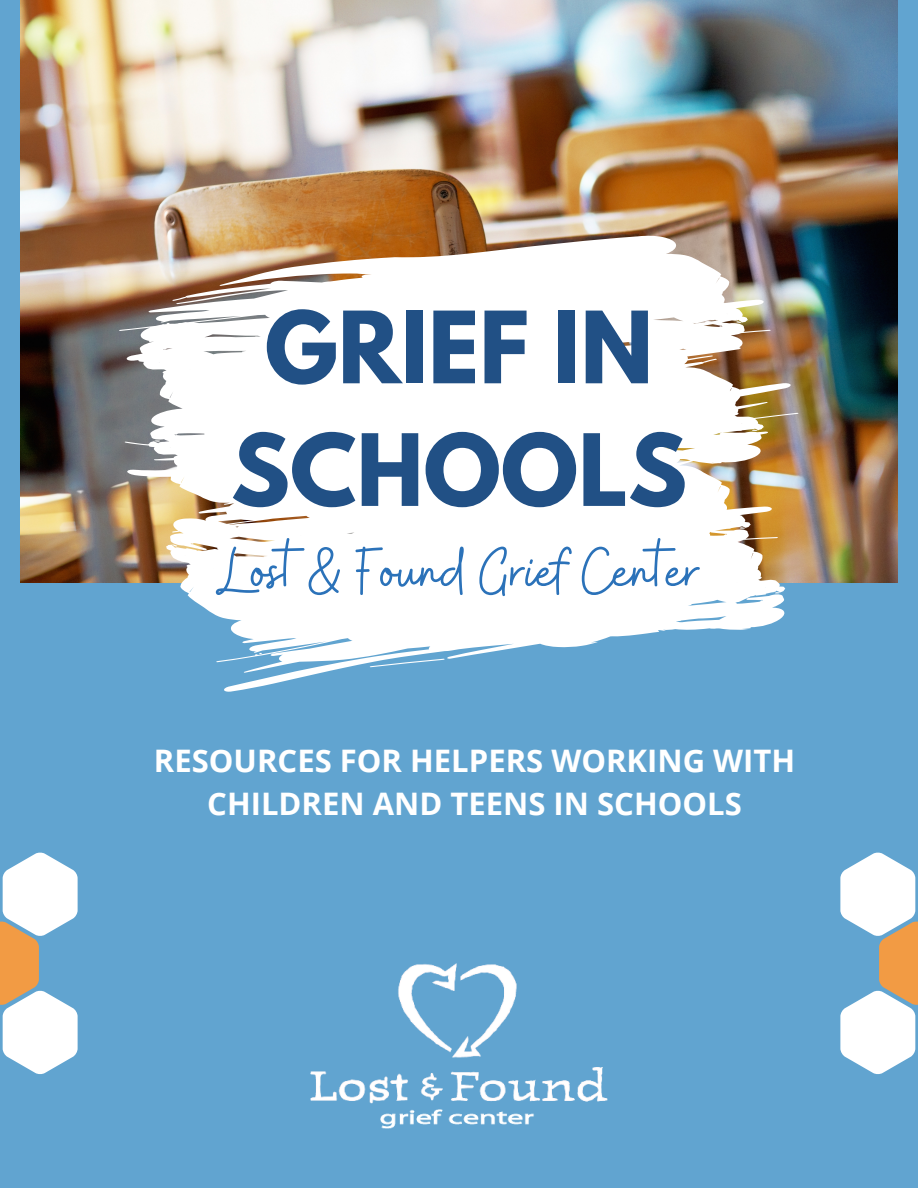
<style>
.page{position:relative;width:918px;height:1188px;background:#61a4d0}
.page>*{position:absolute;margin:0;border:0;box-sizing:border-box;transform-origin:0 0}
.t1{font:700 88.2px/122.7px "League Spartan";color:#215085;text-align:center}
.t2{font:67.35px "Buffalo";color:#2b72b9}
.t3{font:700 31.05px/43.3px "Open Sans";color:#fff;text-align:center}
</style>
<div class="page">
<img style="left:21px;top:0;width:876px;height:583px">
<svg style="left:119px;top:235px;width:680px;height:457px;background:#dbdddc"></svg>
<svg style="left:171px;top:544px;width:6px;height:3px"></svg>
<svg style="left:736px;top:321px;width:7px;height:2px"></svg>
<svg style="left:752px;top:429px;width:7px;height:2px"></svg>
<svg style="left:740px;top:527px;width:6px;height:2px"></svg>
<svg style="left:775px;top:592px;width:6px;height:2px"></svg>
<svg style="left:370px;top:659px;width:75px;height:8px"></svg>
<svg style="left:840px;top:852px;width:78px;height:222px"></svg>
<svg style="left:0;top:852px;width:78px;height:222px"></svg>
<img style="left:311px;top:963px;width:297px;height:166px">
<p class="t1" style="left:231px;top:298px;width:458px">GRIEF IN<br>SCHOOLS</p>
<p class="t2" style="left:218px;top:528px;width:484px">Lost &amp; Found Grief Center</p>
<p class="t3" style="left:154px;top:738px;width:643px">RESOURCES FOR HELPERS WORKING WITH<br>CHILDREN AND TEENS IN SCHOOLS</p>
</div>
